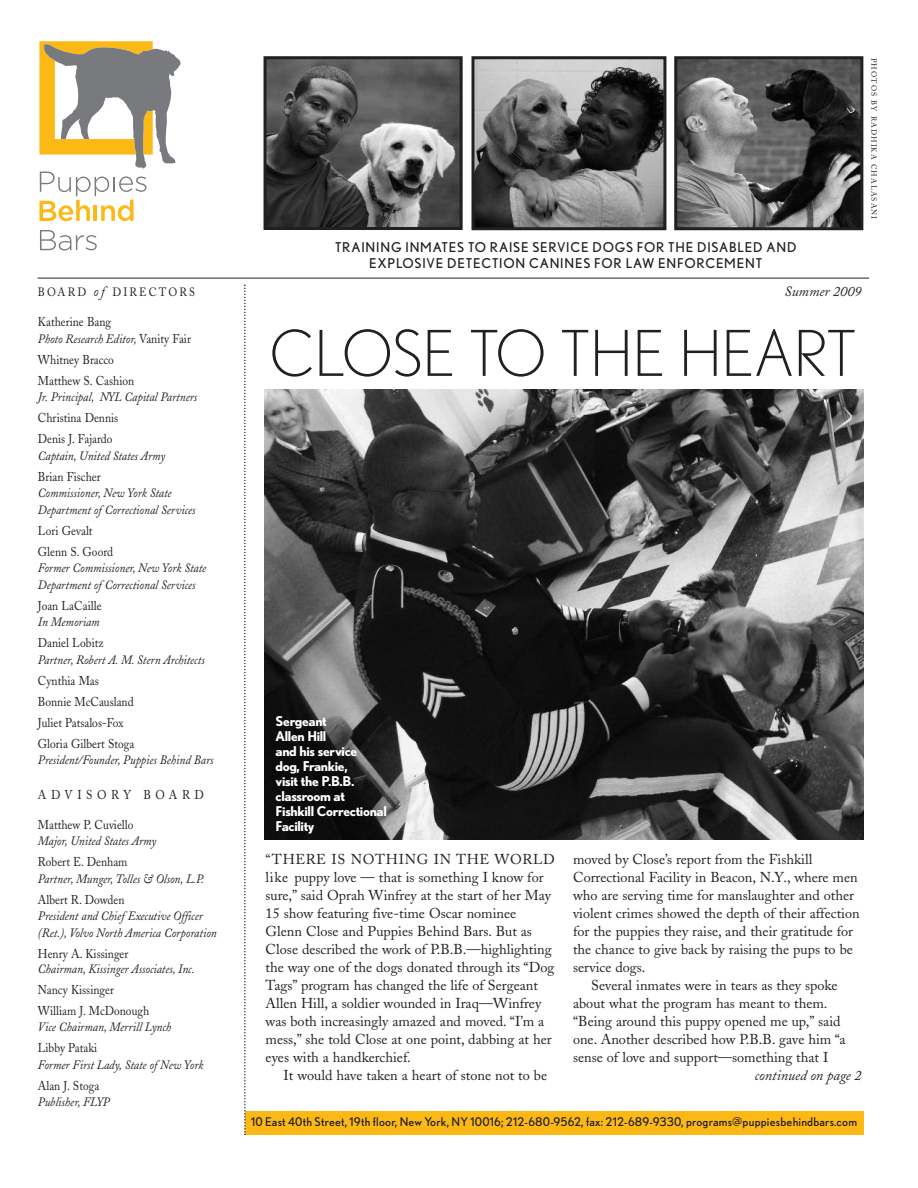
<style>
.page{position:relative;width:918px;height:1188px;background:#fff}
.page>*{position:absolute;margin:0;border:0;box-sizing:border-box;transform-origin:0 0}
.t1{font:300 63px "Nobel";color:#231f20}
.t2{font:14.25px/18px "Adobe Caslon";color:#231f20}
.t3{font:italic 14.25px "Adobe Caslon";color:#231f20}
.t4{font:700 13.5px/15px "Nobel";letter-spacing:-.025em;color:#fff}
.t5{font:13.5px/16.2px "Nobel";letter-spacing:.06em;color:#231f20;text-align:center}
.t6{font:italic 12.75px/16.5px "Adobe Caslon";color:#231f20;scale:.9 1}
.t7{font:12.75px/21px "Adobe Caslon";color:#231f20;scale:.9 1}
.t8{font:12.75px "Adobe Caslon";letter-spacing:.4em;color:#231f20;scale:.9 1}
.t9{font:12px "Nobel";letter-spacing:.02em;color:#231f20}
.t10{font:12px "Adobe Caslon";letter-spacing:.2em;color:#231f20;scale:.9 1}
.t11{font:7.5px "Adobe Caslon";letter-spacing:.15em;color:#231f20}
.s1{font-style:italic;font-size:14.25px}
.s2{font-style:italic}
</style>
<div class="page">
<hr style="left:38px;top:278px;width:831px;height:1px;background:#231f20">
<img style="left:678px;top:60px;width:181px;height:166px">
<div style="left:674px;top:56px;width:189px;height:174px;border:3px solid #231f20"></div>
<img style="left:476px;top:60px;width:186px;height:166px">
<div style="left:472px;top:56px;width:194px;height:174px;border:3px solid #231f20"></div>
<img style="left:268px;top:60px;width:191px;height:166px">
<div style="left:264px;top:56px;width:199px;height:174px;border:3px solid #231f20"></div>
<div style="left:245px;top:1111px;width:618px;height:23px;background:#fcb814"></div>
<svg style="left:244px;top:285px;width:2px;height:850px"></svg>
<svg style="left:40px;top:230px;width:57px;height:21px"></svg>
<svg style="left:39px;top:41px;width:142px;height:180px"></svg>
<img style="left:265px;top:389px;width:599px;height:451px">
<p class="t10" style="left:38px;top:288px;width:176px">BOARD <span class="s1">of</span> DIRECTORS</p>
<p class="t7" style="left:38px;top:315px;width:172px;line-height:16.5px">Katherine Bang<br><span class="s2">Photo Research Editor,</span> Vanity Fair</p>
<p class="t7" style="left:38px;top:350px;width:109px">Whitney Bracco<br>Matthew S. Cashion</p>
<p class="t6" style="left:38px;top:391px;width:179px">Jr. Principal, NYL Capital Partners</p>
<p class="t7" style="left:38px;top:409px;width:91px">Christina Dennis<br>Denis J. Fajardo</p>
<p class="t6" style="left:38px;top:449px;width:143px">Captain, United States Army</p>
<p class="t7" style="left:38px;top:467px;width:71px">Brian Fischer</p>
<p class="t6" style="left:38px;top:487px;width:177px">Commissioner, New York State<br>Department of Correctional Services</p>
<p class="t7" style="left:38px;top:521px;width:85px">Lori Gevalt<br>Glenn S. Goord</p>
<p class="t6" style="left:38px;top:562px;width:189px">Former Commissioner, New York State<br>Department of Correctional Services</p>
<p class="t7" style="left:38px;top:596px;width:72px">Joan LaCaille</p>
<p class="t6" style="left:38px;top:616px;width:70px">In Memoriam</p>
<p class="t7" style="left:38px;top:634px;width:74px">Daniel Lobitz</p>
<p class="t6" style="left:38px;top:653px;width:187px">Partner, Robert A. M. Stern Architects</p>
<p class="t7" style="left:38px;top:671px;width:109px">Cynthia Mas<br>Bonnie McCausland<br>Juliet Patsalos-Fox<br>Gloria Gilbert Stoga</p>
<p class="t6" style="left:38px;top:754px;width:197px">President/Founder, Puppies Behind Bars</p>
<p class="t8" style="left:38px;top:790px;width:186px">ADVISORY BOARD</p>
<p class="t7" style="left:38px;top:815px;width:108px">Matthew P. Cuviello</p>
<p class="t6" style="left:38px;top:835px;width:133px">Major, United States Army</p>
<p class="t7" style="left:38px;top:853px;width:101px">Robert E. Denham</p>
<p class="t6" style="left:38px;top:872px;width:186px">Partner, Munger, Tolles &amp; Olson, L.P.</p>
<p class="t7" style="left:38px;top:890px;width:98px">Albert R. Dowden</p>
<p class="t6" style="left:38px;top:910px;width:200px">President and Chief Executive Officer (Ret.), Volvo North America Corporation</p>
<p class="t7" style="left:38px;top:944px;width:102px">Henry A. Kissinger</p>
<p class="t6" style="left:38px;top:962px;width:176px">Chairman, Kissinger Associates, Inc.</p>
<p class="t7" style="left:38px;top:980px;width:125px">Nancy Kissinger<br>William J. McDonough</p>
<p class="t6" style="left:38px;top:1021px;width:150px">Vice Chairman, Merrill Lynch</p>
<p class="t7" style="left:38px;top:1039px;width:67px">Libby Pataki</p>
<p class="t6" style="left:38px;top:1058px;width:186px">Former First Lady, State of New York</p>
<p class="t7" style="left:38px;top:1076px;width:70px">Alan J. Stoga</p>
<p class="t6" style="left:38px;top:1096px;width:81px">Publisher, FLYP</p>
<p class="t5" style="left:335px;top:239px;width:463px">TRAINING INMATES TO RAISE SERVICE DOGS FOR THE DISABLED AND<br>EXPLOSIVE DETECTION CANINES FOR LAW ENFORCEMENT</p>
<p class="t3" style="left:785px;top:287px;width:79px">Summer 2009</p>
<p class="t11" style="left:877px;top:58px;width:163px;rotate:90deg">PHOTOS BY RADHIKA CHALASANI</p>
<h1 class="t1" style="left:270px;top:317px;width:588px">CLOSE TO THE HEART</h1>
<p class="t4" style="left:276px;top:714px;width:113px">Sergeant<br>Allen Hill<br>and his service<br>dog, Frankie,<br>visit the P.B.B. classroom at<br>Fishkill Correctional<br>Facility</p>
<p class="t2" style="left:266px;top:852px;width:291px">“THERE IS NOTHING IN THE WORLD like puppy love — that is something I know for sure,” said Oprah Winfrey at the start of her May 15 show featuring five-time Oscar nominee Glenn Close and Puppies Behind Bars. But as Close described the work of P.B.B.—highlighting the way one of the dogs donated through its “Dog Tags” program has changed the life of Sergeant Allen Hill, a soldier wounded in Iraq—Winfrey was both increasingly amazed and moved. “I’m a mess,” she told Close at one point, dabbing at her eyes with a handkerchief.</p>
<p class="t2" style="left:284px;top:1068px;width:265px">It would have taken a heart of stone not to be</p>
<p class="t2" style="left:573px;top:852px;width:241px">moved by Close’s report from the Fishkill</p>
<p class="t2" style="left:573px;top:870px;width:286px">Correctional Facility in Beacon, N.Y., where men</p>
<p class="t2" style="left:573px;top:888px;width:283px">who are serving time for manslaughter and other</p>
<p class="t2" style="left:573px;top:906px;width:288px">violent crimes showed the depth of their affection</p>
<p class="t2" style="left:573px;top:924px;width:282px">for the puppies they raise, and their gratitude for</p>
<p class="t2" style="left:573px;top:942px;width:281px">the chance to give back by raising the pups to be</p>
<p class="t2" style="left:573px;top:960px;width:74px">service dogs.</p>
<p class="t2" style="left:591px;top:978px;width:248px">Several inmates were in tears as they spoke</p>
<p class="t2" style="left:573px;top:996px;width:256px">about what the program has meant to them.</p>
<p class="t2" style="left:573px;top:1014px;width:269px">“Being around this puppy opened me up,” said</p>
<p class="t2" style="left:573px;top:1032px;width:274px">one. Another described how P.B.B. gave him “a</p>
<p class="t2" style="left:573px;top:1050px;width:257px">sense of love and support—something that I</p>
<p class="t3" style="left:755px;top:1071px;width:108px">continued on page 2</p>
<p class="t9" style="left:251px;top:1115px;width:608px">10 East 40th Street, 19th floor, New York, NY 10016; 212-680-9562, fax: 212-689-9330, programs@puppiesbehindbars.com</p>
</div>
